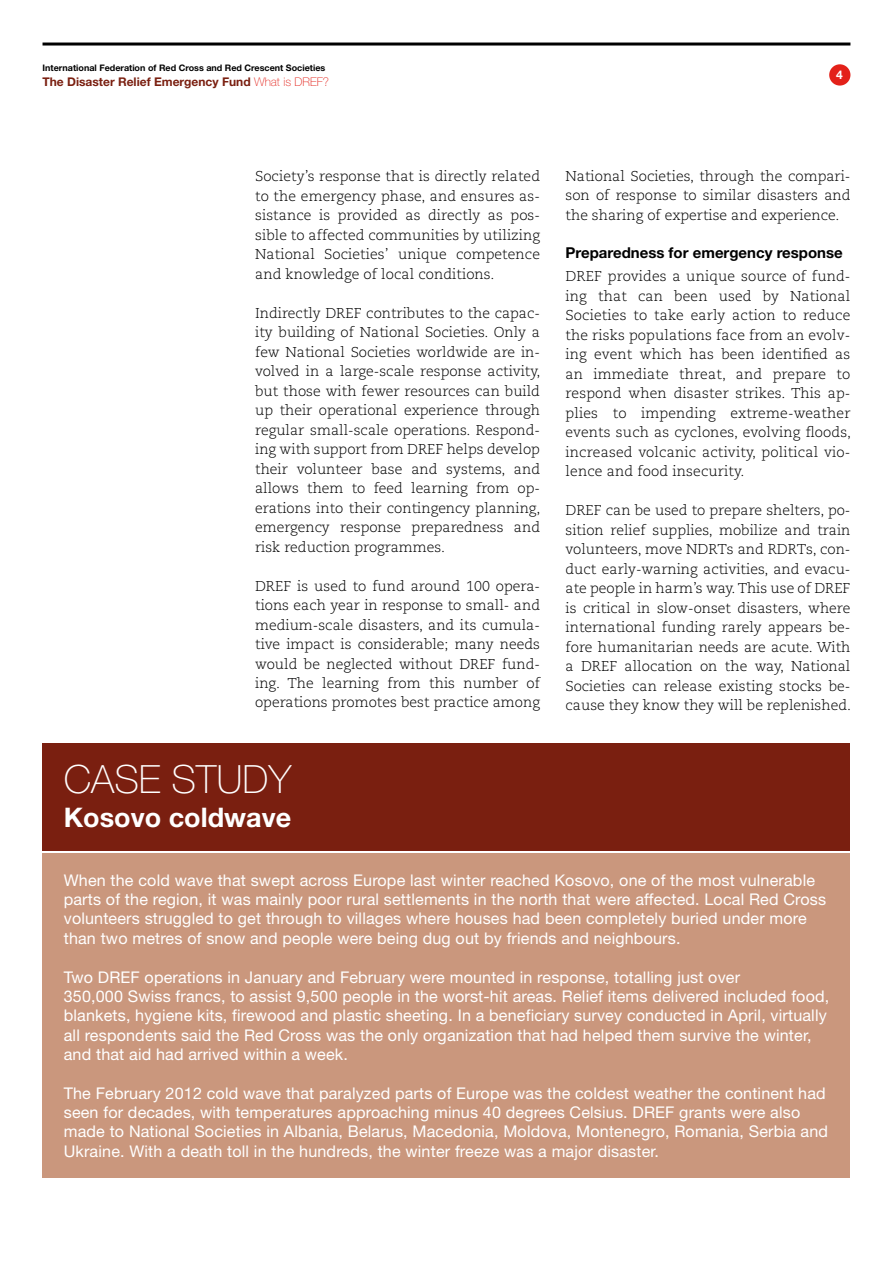
<style>
.page{position:relative;width:893px;height:1263px;background:#fff}
.page>*{position:absolute;margin:0;border:0;box-sizing:border-box;transform-origin:0 0}
.t1{font:100 39px "Helvetica Neue LT Std";color:#fff}
.t2{font:700 27px "Helvetica Neue LT Std";color:#fff}
.t3{font:16.2px/19.4px "Helvetica Neue LT Std";letter-spacing:.01em;color:#fff}
.t4{font:700 15px "Helvetica Neue LT Std";color:#000}
.t5{font:300 14.25px/19.5px "Caecilia LT Std";color:#000;text-align:justify}
.t6{font:700 12px "Helvetica Neue LT Std";color:#7a1f10}
.t7{font:700 12px "Helvetica Neue LT Std";color:#fff}
.t8{font:700 9px "Helvetica Neue LT Std";color:#000}
.s1{font-weight:100;color:#e32119}
</style>
<div class="page">
<hr style="left:43px;top:43px;width:807px;height:3px;background:#000">
<div style="left:829px;top:64px;width:21px;height:22px;background:#e32119;border-radius:50%"></div>
<div style="left:43px;top:743px;width:807px;height:108px;background:#7a1f10"></div>
<div style="left:43px;top:853px;width:807px;height:325px;background:#ca977d"></div>
<p class="t8" style="left:43px;top:62px;width:284px">International Federation of Red Cross and Red Crescent Societies</p>
<p class="t6" style="left:43px;top:74px;width:288px">The Disaster Relief Emergency Fund <span class="s1">WHAT IS DREF?</span></p>
<p class="t7" style="left:836px;top:67px;width:8px">4</p>
<p class="t5" style="left:255px;top:167px;width:286px">Society’s response that is directly related to the emergency phase, and ensures as&shy;sistance is provided as directly as pos&shy;sible to affected communities by utilizing National Societies’ unique competence and knowledge of local conditions.</p>
<p class="t5" style="left:255px;top:303px;width:287px">Indirectly DREF contributes to the capac&shy;ity building of National Societies. Only a few National Societies worldwide are in&shy;volved in a large-scale response activity, but those with fewer resources can build up their operational experience through regular small-scale operations. Respond&shy;ing with support from DREF helps develop their volunteer base and systems, and allows them to feed learning from op&shy;erations into their contingency planning, emergency response preparedness and risk reduction programmes.</p>
<p class="t5" style="left:255px;top:576px;width:286px">DREF is used to fund around 100 opera&shy;tions each year in response to small- and medium-scale disasters, and its cumula&shy;tive impact is considerable; many needs would be neglected without DREF fund&shy;ing. The learning from this number of operations promotes best practice among</p>
<h1 class="t1" style="left:64px;top:756px;width:229px">CASE STUDY</h1>
<h2 class="t2" style="left:64px;top:800px;width:229px">Kosovo coldwave</h2>
<p class="t5" style="left:566px;top:167px;width:286px">National Societies, through the compari&shy;son of response to similar disasters and the sharing of expertise and experience.</p>
<p class="t4" style="left:566px;top:243px;width:279px">Preparedness for emergency response</p>
<p class="t5" style="left:566px;top:267px;width:287px">DREF provides a unique source of fund&shy;ing that can been used by National Societies to take early action to reduce the risks populations face from an evolv&shy;ing event which has been identified as an immediate threat, and prepare to respond when disaster strikes. This ap&shy;plies to impending extreme-weather events such as cyclones, evolving floods, increased volcanic activity, political vio&shy;lence and food insecurity.</p>
<p class="t5" style="left:566px;top:501px;width:287px">DREF can be used to prepare shelters, po&shy;sition relief supplies, mobilize and train volunteers, move NDRTs and RDRTs, con&shy;duct early-warning activities, and evacu&shy;ate people in harm’s way. This use of DREF is critical in slow-onset disasters, where international funding rarely appears be&shy;fore humanitarian needs are acute. With a DREF allocation on the way, National Societies can release existing stocks be&shy;cause they know they will be replenished.</p>
<p class="t3" style="left:64px;top:870px;width:764px">When the cold wave that swept across Europe last winter reached Kosovo, one of the most vulnerable parts of the region, it was mainly poor rural settlements in the north that were affected. Local Red Cross volunteers struggled to get through to villages where houses had been completely buried under more than two metres of snow and people were being dug out by friends and neighbours.</p>
<p class="t3" style="left:64px;top:967px;width:767px">Two DREF operations in January and February were mounted in response, totalling just over<br>350,000 Swiss francs, to assist 9,500 people in the worst-hit areas. Relief items delivered included food, blankets, hygiene kits, firewood and plastic sheeting. In a beneficiary survey conducted in April, virtually all respondents said the Red Cross was the only organization that had helped them survive the winter, and that aid had arrived within a week.</p>
<p class="t3" style="left:64px;top:1083px;width:766px">The February 2012 cold wave that paralyzed parts of Europe was the coldest weather the continent had seen for decades, with temperatures approaching minus 40 degrees Celsius. DREF grants were also made to National Societies in Albania, Belarus, Macedonia, Moldova, Montenegro, Romania, Serbia and Ukraine. With a death toll in the hundreds, the winter freeze was a major disaster.</p>
</div>
